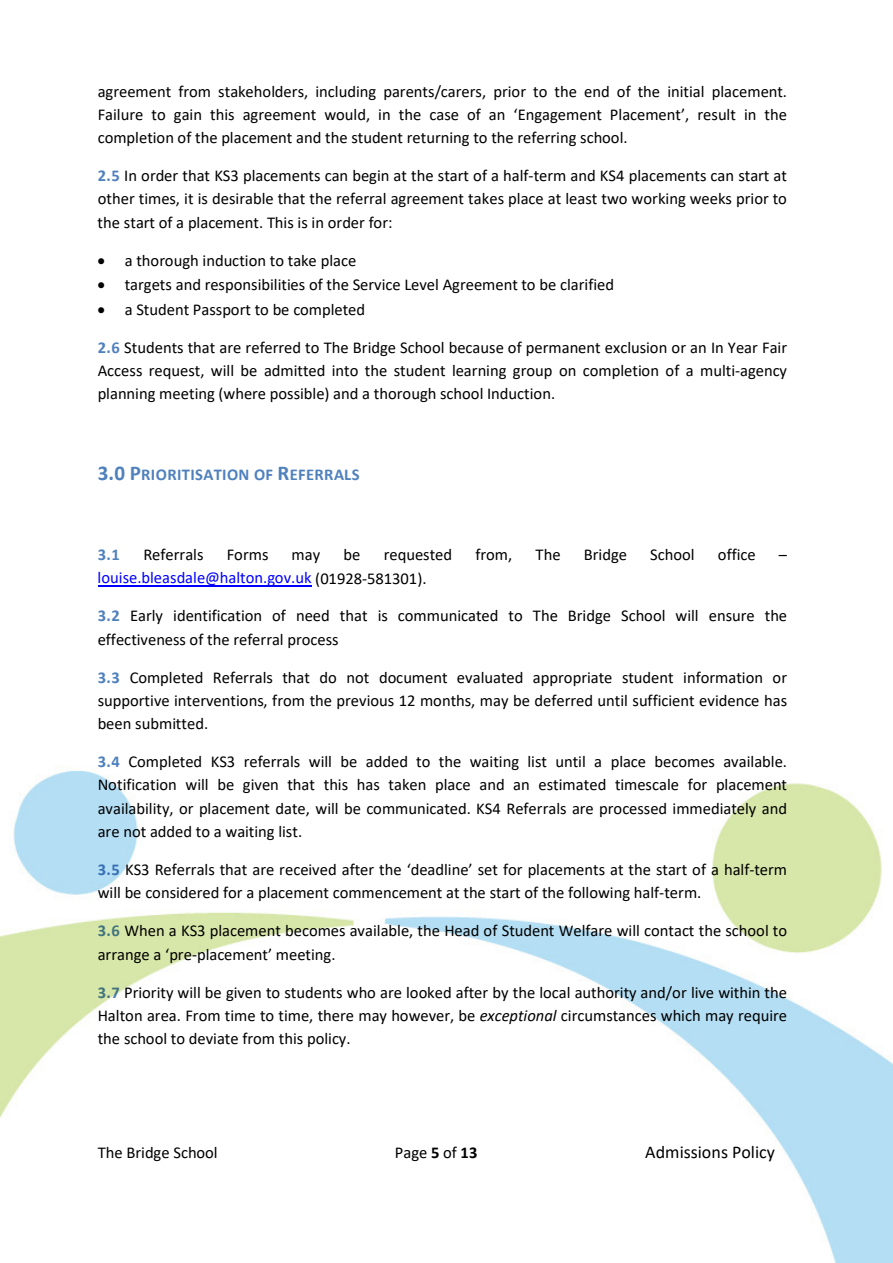
<style>
.page{position:relative;width:893px;height:1263px;background:#fff}
.page>*{position:absolute;margin:0;border:0;box-sizing:border-box;transform-origin:0 0}
.t1{font:18px "Calibri";color:#000}
.t2{font:16.5px/23.2px "Calibri";color:#000;text-align:justify}
.t3{font:16.5px "Calibri";color:#00f}
.t4{font:700 16.5px "Calibri";letter-spacing:.025em;color:#4f81bd}
.s1{font-weight:700;color:#4f81bd}
.s2{font-size:21px}
.s3{color:#000}
.s4{font-style:italic}
.s5{font-weight:700}
</style>
<div class="page">
<img style="left:0;top:586px;width:893px;height:677px">
<hr style="left:98px;top:585px;width:214px;height:1px;background:#00f">
<p class="t2" style="left:98px;top:79px;width:691px">agreement from stakeholders, including parents/carers, prior to the end of the initial placement.<br>Failure to gain this agreement would, in the case of an ‘Engagement Placement’, result in the completion of the placement and the student returning to the referring school.</p>
<p class="t2" style="left:98px;top:163px;width:691px"><span class="s1">2.5</span> In order that KS3 placements can begin at the start of a half-term and KS4 placements can start at other times, it is desirable that the referral agreement takes place at least two working weeks prior to the start of a placement. This is in order for:</p>
<p class="t2" style="left:98px;top:249px;width:260px">• a thorough induction to take place</p>
<p class="t2" style="left:98px;top:273px;width:518px">• targets and responsibilities of the Service Level Agreement to be clarified</p>
<p class="t2" style="left:98px;top:297px;width:269px">• a Student Passport to be completed</p>
<p class="t2" style="left:98px;top:335px;width:691px"><span class="s1">2.6</span> Students that are referred to The Bridge School because of permanent exclusion or an In Year Fair Access request, will be admitted into the student learning group on completion of a multi-agency planning meeting (where possible) and a thorough school Induction.</p>
<p class="t4" style="left:98px;top:463px;width:263px"><span class="s2">3.0 P</span>RIORITISATION OF <span class="s2">R</span>EFERRALS</p>
<p class="t4" style="left:98px;top:543px;width:24px">3.1</p>
<p class="t2" style="left:143px;top:543px;width:62px">Referrals</p>
<p class="t2" style="left:227px;top:543px;width:43px">Forms</p>
<p class="t2" style="left:292px;top:543px;width:30px">may</p>
<p class="t2" style="left:344px;top:543px;width:18px">be</p>
<p class="t2" style="left:384px;top:543px;width:70px">requested</p>
<p class="t2" style="left:475px;top:543px;width:39px">from,</p>
<p class="t2" style="left:536px;top:543px;width:26px">The</p>
<p class="t2" style="left:584px;top:543px;width:45px">Bridge</p>
<p class="t2" style="left:650px;top:543px;width:46px">School</p>
<p class="t2" style="left:718px;top:543px;width:39px">office</p>
<p class="t2" style="left:779px;top:543px;width:10px">–</p>
<p class="t3" style="left:98px;top:566px;width:330px">louise.bleasdale@halton.gov.uk <span class="s3">(01928-581301).</span></p>
<p class="t2" style="left:98px;top:604px;width:691px"><span class="s1">3.2</span> Early identification of need that is communicated to The Bridge School will ensure the effectiveness of the referral process</p>
<p class="t2" style="left:98px;top:665px;width:691px"><span class="s1">3.3</span> Completed Referrals that do not document evaluated appropriate student information or supportive interventions, from the previous 12 months, may be deferred until sufficient evidence has been submitted.</p>
<p class="t2" style="left:98px;top:750px;width:691px"><span class="s1">3.4</span> Completed KS3 referrals will be added to the waiting list until a place becomes available.<br>Notification will be given that this has taken place and an estimated timescale for placement availability, or placement date, will be communicated. KS4 Referrals are processed immediately and are not added to a waiting list.</p>
<p class="t2" style="left:98px;top:857px;width:691px"><span class="s1">3.5</span> KS3 Referrals that are received after the ‘deadline’ set for placements at the start of a half-term will be considered for a placement commencement at the start of the following half-term.</p>
<p class="t2" style="left:98px;top:919px;width:691px"><span class="s1">3.6</span> When a KS3 placement becomes available, the Head of Student Welfare will contact the school to arrange a ‘pre-placement’ meeting.</p>
<p class="t2" style="left:98px;top:980px;width:691px"><span class="s1">3.7</span> Priority will be given to students who are looked after by the local authority and/or live within the Halton area. From time to time, there may however, be <span class="s4">exceptional</span> circumstances which may require the school to deviate from this policy.</p>
<p class="t2" style="left:98px;top:1140px;width:122px">The Bridge School</p>
<p class="t2" style="left:395px;top:1140px;width:84px">Page <span class="s5">5</span> of <span class="s5">13</span></p>
<p class="t1" style="left:645px;top:1139px;width:131px">Admissions Policy</p>
</div>
